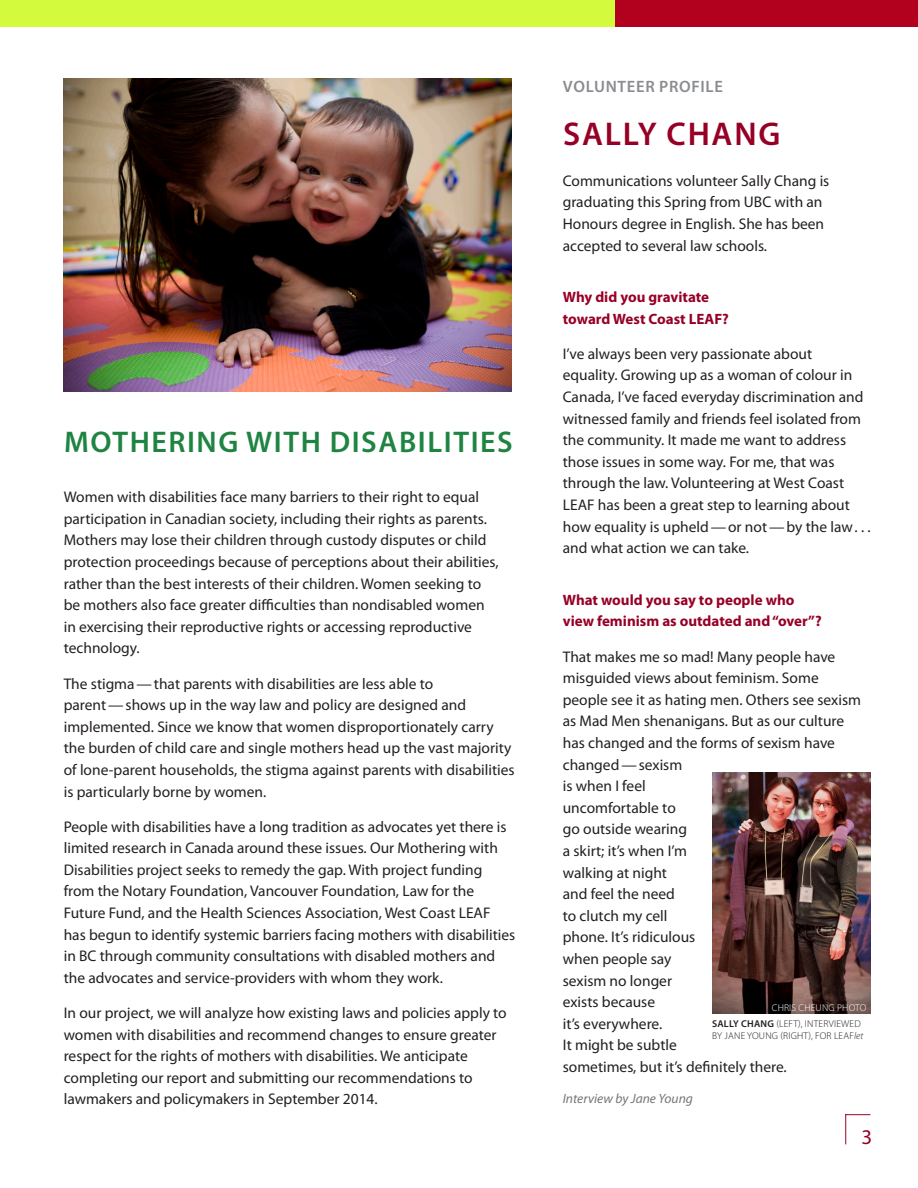
<style>
.page{position:relative;width:918px;height:1188px;background:#fff}
.page>*{position:absolute;margin:0;border:0;box-sizing:border-box;transform-origin:0 0}
.head_2{font:600 33px "Myriad Pro";letter-spacing:.055em;color:#970026}
.head_2-2{font:600 30px "Myriad Pro";letter-spacing:.055em;color:#1f8442}
.body_text{font:21px "Myriad Pro";color:#970026}
.kicker{font:600 16.5px "Myriad Pro";letter-spacing:.04em;color:#8a8c8f}
.body_text-2{font:15.45px/21.6px "Myriad Pro";color:#231f20}
.question{font:700 15px/21.6px "Myriad Pro";color:#970026}
.byline{font:italic 13.5px "Myriad Pro";color:#757679}
.body_text-3{font:300 9.9px/12px "Myriad Pro";letter-spacing:.02em;color:#231f20}
.body_text-4{font:300 9.9px "Myriad Pro";letter-spacing:.02em;color:#fff}
.s1{font-weight:600}
.s2{font-style:italic}
</style>
<div class="page">
<div style="left:0;top:0;width:617px;height:27px;background:#d4fa3e"></div>
<div style="left:616px;top:0;width:302px;height:27px;background:#b2011e"></div>
<img style="left:64px;top:78px;width:447px;height:313px">
<svg style="left:846px;top:1114px;width:24px;height:1px"></svg>
<hr style="left:845px;top:1114px;width:1px;height:30px;background:#970026">
<img style="left:712px;top:773px;width:158px;height:241px">
<p class="head_2-2" style="left:64px;top:423px;width:450px">MOTHERING WITH DISABILITIES</p>
<p class="body_text-2" style="left:64px;top:486px;width:437px">Women with disabilities face many barriers to their right to equal participation in Canadian society, including their rights as parents.<br>Mothers may lose their children through custody disputes or child protection proceedings because of perceptions about their abilities, rather than the best interests of their children. Women seeking to be mothers also face greater difficulties than nondisabled women in exercising their reproductive rights or accessing reproductive technology.</p>
<p class="body_text-2" style="left:64px;top:672px;width:452px">The stigma—that parents with disabilities are less able to parent—shows up in the way law and policy are designed and implemented. Since we know that women disproportionately carry the burden of child care and single mothers head up the vast majority of lone-parent households, the stigma against parents with disabilities is particularly borne by women.</p>
<p class="body_text-2" style="left:64px;top:815px;width:453px">People with disabilities have a long tradition as advocates yet there is limited research in Canada around these issues. Our Mothering with Disabilities project seeks to remedy the gap. With project funding from the Notary Foundation, Vancouver Foundation, Law for the Future Fund, and the Health Sciences Association, West Coast LEAF has begun to identify systemic barriers facing mothers with disabilities in BC through community consultations with disabled mothers and the advocates and service-providers with whom they work.</p>
<p class="body_text-2" style="left:64px;top:1002px;width:445px">In our project, we will analyze how existing laws and policies apply to women with disabilities and recommend changes to ensure greater respect for the rights of mothers with disabilities. We anticipate completing our report and submitting our recommendations to lawmakers and policymakers in September 2014.</p>
<p class="kicker" style="left:563px;top:76px;width:162px">VOLUNTEER PROFILE</p>
<p class="head_2" style="left:563px;top:113px;width:219px">SALLY CHANG</p>
<p class="body_text-2" style="left:563px;top:170px;width:268px">Communications volunteer Sally Chang is graduating this Spring from UBC with an Honours degree in English. She has been accepted to several law schools.</p>
<p class="question" style="left:563px;top:286px;width:168px">Why did you gravitate toward West Coast LEAF?</p>
<p class="body_text-2" style="left:563px;top:343px;width:310px">I’ve always been very passionate about<br>equality. Growing up as a woman of colour in Canada, I’ve faced everyday discrimination and witnessed family and friends feel isolated from the community. It made me want to address those issues in some way. For me, that was through the law. Volunteering at West Coast LEAF has been a great step to learning about how equality is upheld—or not—by the law. . . and what action we can take.</p>
<p class="question" style="left:563px;top:589px;width:260px">What would you say to people who view feminism as outdated and “over”?</p>
<p class="body_text-2" style="left:563px;top:645px;width:300px">That makes me so mad! Many people have misguided views about feminism. Some people see it as hating men. Others see sexism as Mad Men shenanigans. But as our culture has changed and the forms of sexism have changed—sexism<br>is when I feel<br>uncomfortable to<br>go outside wearing<br>a skirt; it’s when I’m<br>walking at night<br>and feel the need<br>to clutch my cell<br>phone. It’s ridiculous<br>when people say<br>sexism no longer<br>exists because<br>it’s everywhere.<br>It might be subtle<br>sometimes, but it’s definitely there.</p>
<p class="byline" style="left:563px;top:1090px;width:132px">Interview by Jane Young</p>
<p class="body_text-4" style="left:772px;top:1001px;width:96px">CHRIS CHEUNG PHOTO</p>
<p class="body_text-3" style="left:712px;top:1018px;width:153px"><span class="s1">SALLY CHANG</span> (LEFT), INTERVIEWED<br>BY JANE YOUNG (RIGHT), FOR LEAF<span class="s2">let</span></p>
<p class="body_text" style="left:862px;top:1124px;width:12px">3</p>
</div>
